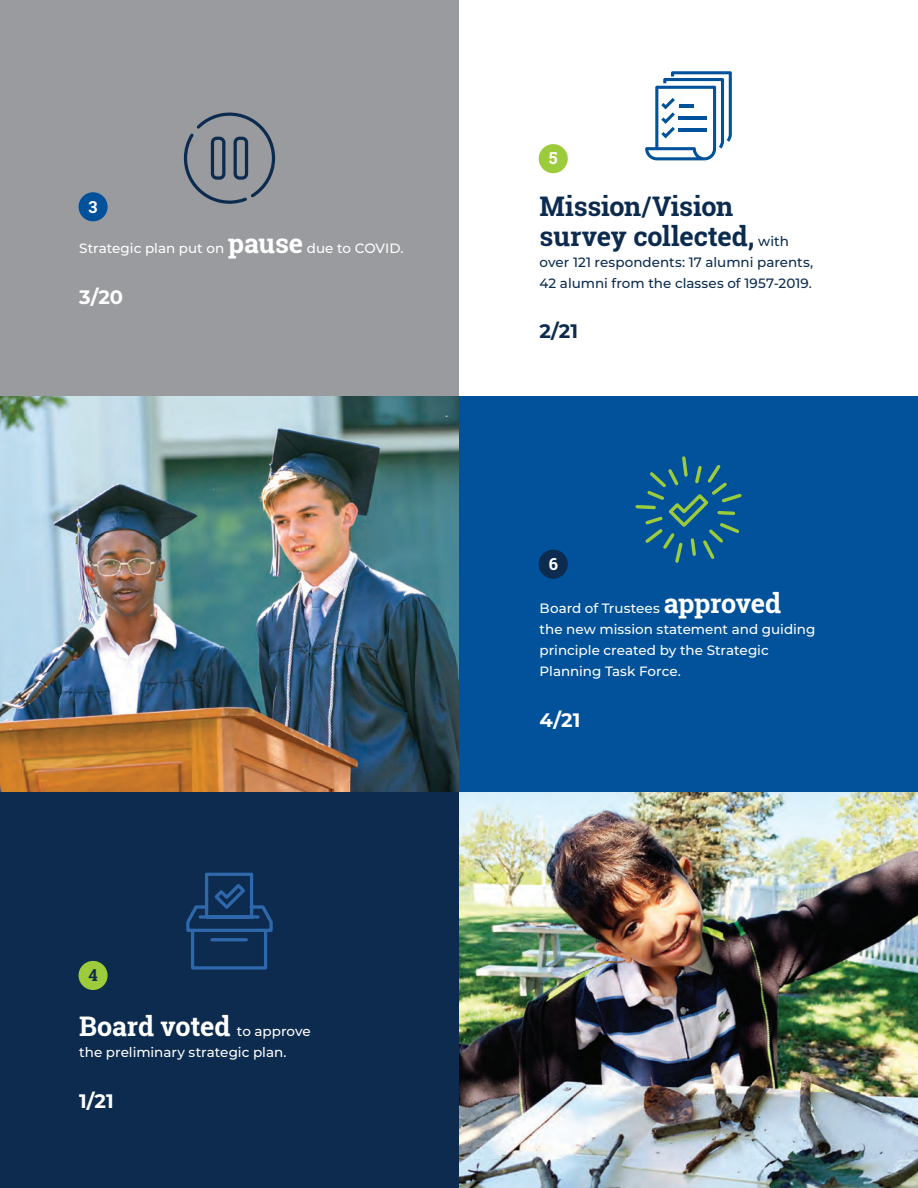
<style>
.page{position:relative;width:918px;height:1188px;background:#fff}
.page>*{position:absolute;margin:0;border:0;box-sizing:border-box;transform-origin:0 0}
.t1{font:700 27px/30px "Roboto Slab";letter-spacing:-.005em;color:#0c2b4e}
.t2{font:700 27px "Roboto Slab";letter-spacing:-.01em;color:#fff}
.t3{font:700 19.5px "Montserrat";color:#fff}
.t4{font:700 19.5px "Montserrat";color:#0c2b4e}
.t5{font:700 16.5px "Roboto Slab";color:#fff}
.t6{font:700 16.5px "Roboto Slab";color:#0c2b4e}
.t7{font:500 13.5px/21px "Montserrat";color:#fff}
.t8{font:500 13.5px/21px "Montserrat";color:#0c2b4e}
.s1{font-family:"Roboto Slab";font-weight:700;font-size:27px}
.s2{font-family:"Montserrat";font-weight:500;font-size:13.5px}
</style>
<div class="page">
<img style="left:0;top:396px;width:459px;height:396px">
<div style="left:0;top:0;width:459px;height:396px;background:#9a9b9e"></div>
<div style="left:0;top:792px;width:459px;height:396px;background:#0c2b4e"></div>
<div style="left:459px;top:396px;width:459px;height:396px;background:#01529a"></div>
<img style="left:459px;top:792px;width:459px;height:396px">
<svg style="left:183px;top:112px;width:93px;height:92px"></svg>
<svg style="left:186px;top:872px;width:87px;height:98px"></svg>
<svg style="left:645px;top:71px;width:87px;height:89px"></svg>
<svg style="left:635px;top:456px;width:107px;height:107px"></svg>
<div style="left:539px;top:550px;width:29px;height:29px;background:#0c2b4e;border-radius:50%"></div>
<div style="left:79px;top:192px;width:29px;height:29px;background:#01529a;border-radius:50%"></div>
<div style="left:539px;top:144px;width:29px;height:29px;background:#9ccb3b;border-radius:50%"></div>
<div style="left:79px;top:961px;width:29px;height:29px;background:#9ccb3b;border-radius:50%"></div>
<p class="t5" style="left:89px;top:195px;width:10px">3</p>
<p class="t7" style="left:79px;top:237px;width:326px">Strategic plan put on <span class="s1">pause</span> due to COVID.</p>
<p class="t3" style="left:79px;top:283px;width:45px">3/20</p>
<p class="t6" style="left:88px;top:964px;width:11px">4</p>
<p class="t2" style="left:79px;top:1008px;width:233px">Board voted <span class="s2">to approve</span></p>
<p class="t7" style="left:79px;top:1041px;width:209px">the preliminary strategic plan.</p>
<p class="t3" style="left:79px;top:1087px;width:36px">1/21</p>
<p class="t5" style="left:549px;top:147px;width:10px">5</p>
<p class="t1" style="left:540px;top:191px;width:251px">Mission/Vision survey collected, <span class="s2">with</span></p>
<p class="t8" style="left:540px;top:251px;width:275px">over 121 respondents: 17 alumni parents,<br>42 alumni from the classes of 1957-2019.</p>
<p class="t4" style="left:540px;top:317px;width:40px">2/21</p>
<p class="t5" style="left:549px;top:553px;width:11px">6</p>
<p class="t7" style="left:540px;top:597px;width:277px">Board of Trustees <span class="s1">approved<br></span>the new mission statement and guiding principle created by the Strategic<br>Planning Task Force.</p>
<p class="t3" style="left:540px;top:706px;width:42px">4/21</p>
</div>
